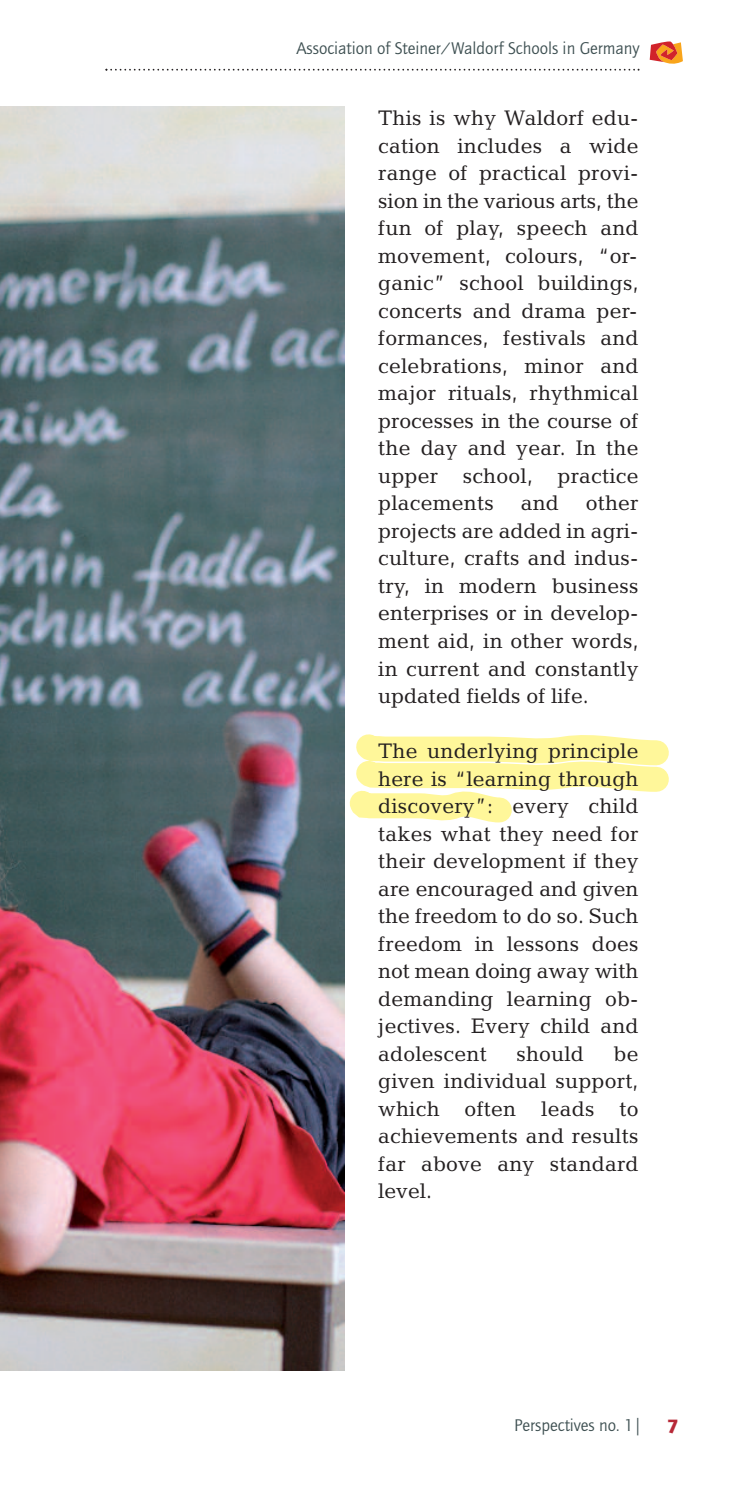
<style>
.page{position:relative;width:745px;height:1489px;background:#fff}
.page>*{position:absolute;margin:0;border:0;box-sizing:border-box;transform-origin:0 0}
.t1{font:21.25px/27.5px "Candida";letter-spacing:.01em;color:#231f20;text-align:justify}
.t2{font:900 20px "Quay Sans";color:#b72837}
.t3{font:17.5px "Quay Sans";color:#3d4f51}
</style>
<div class="page">
<svg style="left:344px;top:711px;width:325px;height:124px"></svg>
<svg style="left:649px;top:41px;width:33px;height:23px"></svg>
<svg style="left:105px;top:69px;width:534px;height:2px"></svg>
<img style="left:0;top:106px;width:344px;height:1264px">
<p class="t3" style="left:296px;top:39px;width:344px">Association of Steiner/Waldorf Schools in Germany</p>
<p class="t1" style="left:378px;top:104px;width:262px">This is why Waldorf edu&shy;cation includes a wide range of practical provi&shy;sion in the various arts, the fun of play, speech and movement, colours, “or&shy;ganic” school buildings, concerts and drama per&shy;formances, festivals and celebrations, minor and major rituals, rhythmical processes in the course of the day and year. In the upper school, practice placements</p>
<p class="t1" style="left:378px;top:489px;width:262px;text-indent:207px">other projects are added in agri&shy;culture, crafts and indus&shy;try, in modern business enterprises or in develop&shy;ment aid, in other words, in current and constantly updated fields of life.</p>
<p class="t1" style="left:378px;top:737px;width:262px">The underlying principle here is “learning through discovery”: every child takes what they need for their development if they are encouraged and given the freedom to do so. Such freedom in lessons does not mean doing away with demanding learning ob&shy;jectives. Every child and adolescent</p>
<p class="t1" style="left:520px;top:489px;width:40px">and</p>
<p class="t1" style="left:378px;top:1039px;width:262px;text-indent:235px">be given individual support, which often leads to achievements and results far above any standard level.</p>
<p class="t1" style="left:516px;top:1039px;width:69px">should</p>
<p class="t3" style="left:514px;top:1415px;width:129px">Perspectives no. 1|</p>
<p class="t2" style="left:666px;top:1414px;width:13px">7</p>
</div>
